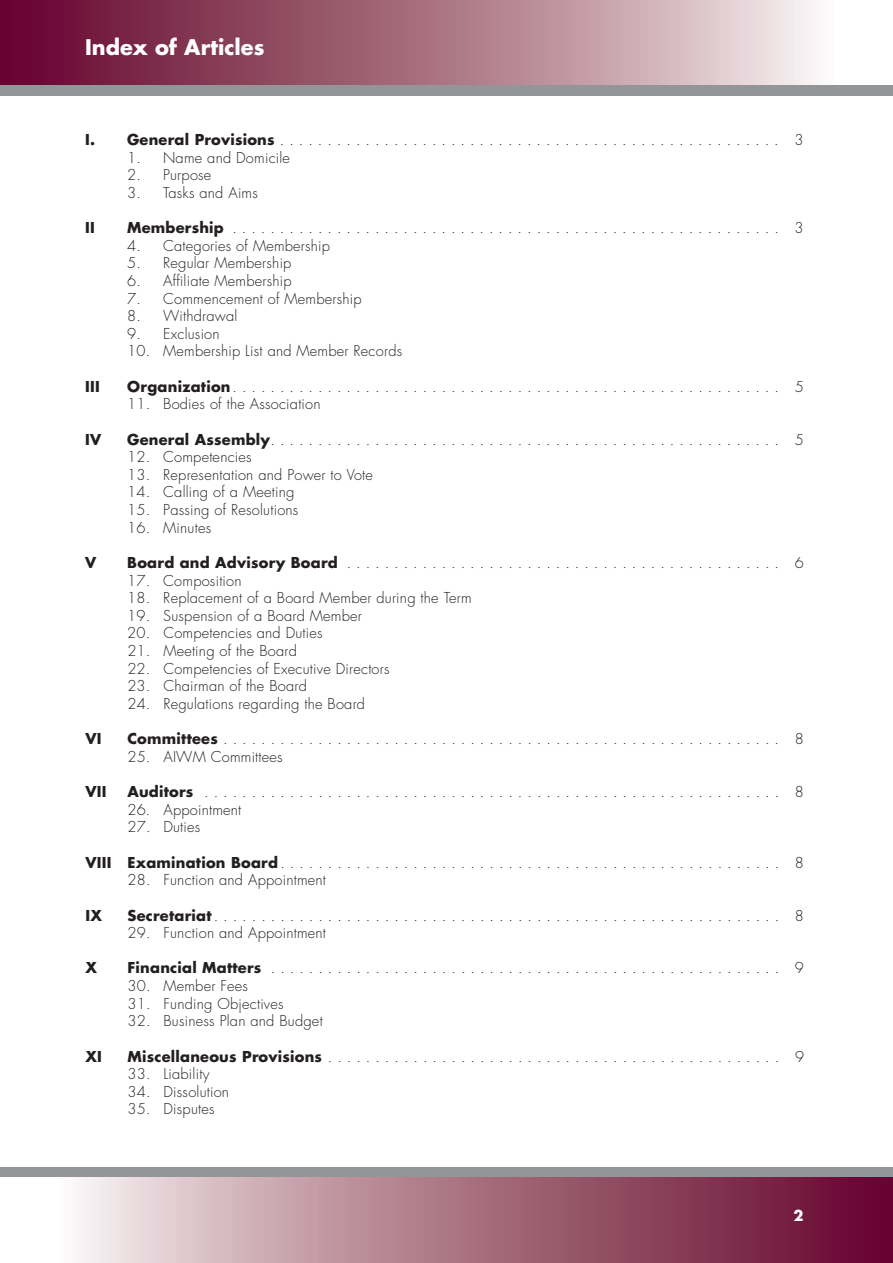
<style>
.page{position:relative;width:893px;height:1263px;background:#fff}
.page>*{position:absolute;margin:0;border:0;box-sizing:border-box;transform-origin:0 0}
.t1{font:700 21px "Futura";color:#fff}
.t2{font:300 14.7px "Futura";letter-spacing:.015em;color:#231f20}
.t3{font:700 14.7px "Futura";letter-spacing:.015em;color:#231f20}
.t4{font:700 14.7px "Futura";color:#fff}
.s1{font-weight:700}
</style>
<div class="page">
<div style="left:0;top:1167px;width:893px;height:11px;background:#939598"></div>
<svg style="left:78px;top:1178px;width:815px;height:85px;background:#a87083"></svg>
<svg style="left:0;top:0;width:816px;height:85px;background:#a66e81"></svg>
<div style="left:0;top:85px;width:893px;height:11px;background:#939598"></div>
<h1 class="t1" style="left:85px;top:33px;width:181px">Index of Articles</h1>
<p class="t2" style="left:85px;top:130px;width:686px"><span class="s1">I. General Provisions</span> . . . . . . . . . . . . . . . . . . . . . . . . . . . . . . . . . . . . . . . . . . . . . . . . . . . .</p>
<p class="t2" style="left:794px;top:130px;width:11px">3</p>
<p class="t2" style="left:127px;top:148px;width:165px">1. Name and Domicile</p>
<p class="t2" style="left:127px;top:165px;width:86px">2. Purpose</p>
<p class="t2" style="left:127px;top:183px;width:132px">3. Tasks and Aims</p>
<p class="t3" style="left:85px;top:217px;width:11px">II</p>
<p class="t2" style="left:127px;top:218px;width:644px"><span class="s1">Membership</span> . . . . . . . . . . . . . . . . . . . . . . . . . . . . . . . . . . . . . . . . . . . . . . . . . . . . . . . . .</p>
<p class="t2" style="left:795px;top:218px;width:11px">3</p>
<p class="t2" style="left:127px;top:236px;width:205px">4. Categories of Membership</p>
<p class="t2" style="left:127px;top:254px;width:166px">5. Regular Membership</p>
<p class="t2" style="left:127px;top:271px;width:166px">6. Affiliate Membership</p>
<p class="t2" style="left:127px;top:289px;width:236px">7. Commencement of Membership</p>
<p class="t2" style="left:127px;top:306px;width:112px">8. Withdrawal</p>
<p class="t2" style="left:127px;top:324px;width:94px">9. Exclusion</p>
<p class="t2" style="left:127px;top:342px;width:277px">10. Membership List and Member Records</p>
<p class="t3" style="left:85px;top:376px;width:16px">III</p>
<p class="t2" style="left:127px;top:377px;width:644px"><span class="s1">Organization</span> . . . . . . . . . . . . . . . . . . . . . . . . . . . . . . . . . . . . . . . . . . . . . . . . . . . . . . . . .</p>
<p class="t2" style="left:795px;top:377px;width:11px">5</p>
<p class="t2" style="left:127px;top:395px;width:195px">11. Bodies of the Association</p>
<p class="t3" style="left:85px;top:429px;width:18px">IV</p>
<p class="t2" style="left:127px;top:430px;width:644px"><span class="s1">General Assembly</span> . . . . . . . . . . . . . . . . . . . . . . . . . . . . . . . . . . . . . . . . . . . . . . . . . . . . .</p>
<p class="t2" style="left:795px;top:430px;width:11px">5</p>
<p class="t2" style="left:127px;top:447px;width:126px">12. Competencies</p>
<p class="t2" style="left:127px;top:465px;width:247px">13. Representation and Power to Vote</p>
<p class="t2" style="left:127px;top:483px;width:169px">14. Calling of a Meeting</p>
<p class="t2" style="left:127px;top:500px;width:173px">15. Passing of Resolutions</p>
<p class="t2" style="left:127px;top:518px;width:85px">16. Minutes</p>
<p class="t3" style="left:85px;top:552px;width:13px">V</p>
<p class="t2" style="left:127px;top:553px;width:644px"><span class="s1">Board and Advisory Board</span> . . . . . . . . . . . . . . . . . . . . . . . . . . . . . . . . . . . . . . . . . . . . .</p>
<p class="t2" style="left:795px;top:553px;width:11px">6</p>
<p class="t2" style="left:127px;top:571px;width:116px">17. Composition</p>
<p class="t2" style="left:127px;top:588px;width:346px">18. Replacement of a Board Member during the Term</p>
<p class="t2" style="left:127px;top:606px;width:236px">19. Suspension of a Board Member</p>
<p class="t2" style="left:127px;top:624px;width:197px">20. Competencies and Duties</p>
<p class="t2" style="left:127px;top:641px;width:171px">21. Meeting of the Board</p>
<p class="t2" style="left:127px;top:659px;width:264px">22. Competencies of Executive Directors</p>
<p class="t2" style="left:127px;top:676px;width:181px">23. Chairman of the Board</p>
<p class="t2" style="left:127px;top:694px;width:239px">24. Regulations regarding the Board</p>
<p class="t3" style="left:85px;top:728px;width:18px">VI</p>
<p class="t2" style="left:127px;top:729px;width:644px"><span class="s1">Committees</span> . . . . . . . . . . . . . . . . . . . . . . . . . . . . . . . . . . . . . . . . . . . . . . . . . . . . . . . . . .</p>
<p class="t2" style="left:795px;top:729px;width:11px">8</p>
<p class="t2" style="left:127px;top:747px;width:157px">25. AIWM Committees</p>
<p class="t3" style="left:85px;top:781px;width:23px">VII</p>
<p class="t2" style="left:127px;top:782px;width:644px"><span class="s1">Auditors</span> . . . . . . . . . . . . . . . . . . . . . . . . . . . . . . . . . . . . . . . . . . . . . . . . . . . . . . . . . . . .</p>
<p class="t2" style="left:795px;top:782px;width:11px">8</p>
<p class="t2" style="left:127px;top:800px;width:115px">26. Appointment</p>
<p class="t2" style="left:127px;top:817px;width:74px">27. Duties</p>
<p class="t2" style="left:85px;top:853px;width:686px"><span class="s1">VIII Examination Board</span> . . . . . . . . . . . . . . . . . . . . . . . . . . . . . . . . . . . . . . . . . . . . . . . . . . . .</p>
<p class="t2" style="left:795px;top:853px;width:11px">8</p>
<p class="t2" style="left:127px;top:870px;width:200px">28. Function and Appointment</p>
<p class="t3" style="left:85px;top:905px;width:18px">IX</p>
<p class="t2" style="left:127px;top:906px;width:644px"><span class="s1">Secretariat</span> . . . . . . . . . . . . . . . . . . . . . . . . . . . . . . . . . . . . . . . . . . . . . . . . . . . . . . . . . . .</p>
<p class="t2" style="left:795px;top:906px;width:11px">8</p>
<p class="t2" style="left:127px;top:923px;width:200px">29. Function and Appointment</p>
<p class="t3" style="left:85px;top:958px;width:13px">X</p>
<p class="t2" style="left:127px;top:958px;width:644px"><span class="s1">Financial Matters</span> . . . . . . . . . . . . . . . . . . . . . . . . . . . . . . . . . . . . . . . . . . . . . . . . . . . . .</p>
<p class="t2" style="left:795px;top:958px;width:11px">9</p>
<p class="t2" style="left:127px;top:976px;width:122px">30. Member Fees</p>
<p class="t2" style="left:127px;top:994px;width:158px">31. Funding Objectives</p>
<p class="t2" style="left:127px;top:1011px;width:197px">32. Business Plan and Budget</p>
<p class="t3" style="left:86px;top:1046px;width:18px">XI</p>
<p class="t2" style="left:128px;top:1047px;width:644px"><span class="s1">Miscellaneous Provisions</span> . . . . . . . . . . . . . . . . . . . . . . . . . . . . . . . . . . . . . . . . . . . . . . .</p>
<p class="t2" style="left:795px;top:1047px;width:11px">9</p>
<p class="t2" style="left:128px;top:1064px;width:83px">33. Liability</p>
<p class="t2" style="left:128px;top:1082px;width:103px">34. Dissolution</p>
<p class="t2" style="left:128px;top:1099px;width:89px">35. Disputes</p>
<p class="t4" style="left:794px;top:1205px;width:12px">2</p>
</div>
